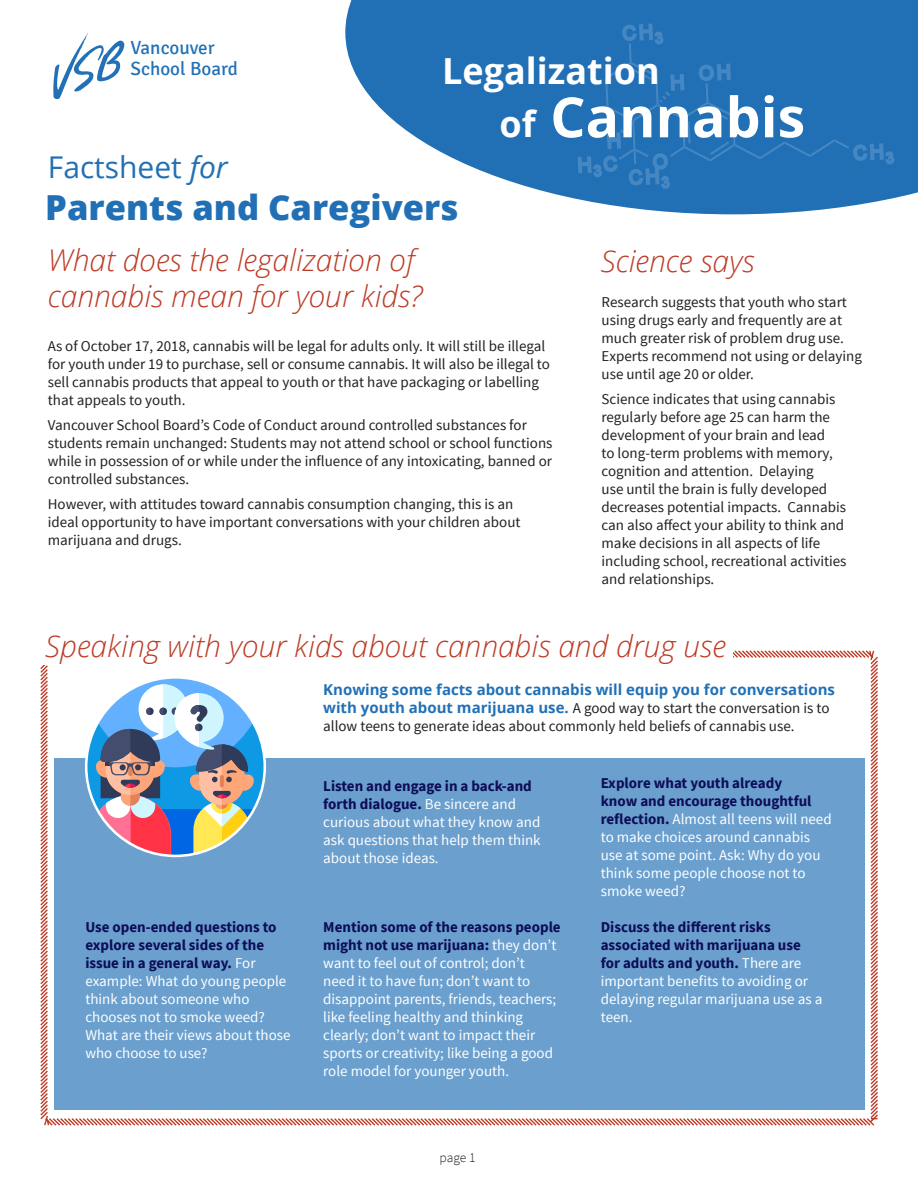
<style>
.page{position:relative;width:918px;height:1188px;background:#fff}
.page>*{position:absolute;margin:0;border:0;box-sizing:border-box;transform-origin:0 0}
.t1{font:700 55.5px "Open Sans";color:#fff}
.t2{font:700 36px "Open Sans";color:#fff}
.t3{font:800 34.5px "Open Sans";color:#2170b6}
.heading_1{font:italic 300 30px/36px "Open Sans";color:#bd3b26}
.t4{font:30px "Open Sans";color:#2170b6}
.t5{font:19.05px/21.1px "Signika";color:#2271b6}
.paragraph{font:15px/18px "Source Sans Pro";color:#231f20}
.paragraph-2{font:15px/18px "Source Sans Pro";color:#fff}
.t6{font:300 13.5px "Source Sans Pro";color:#231f20}
.s1{font-style:italic}
.s2{font-size:36px}
.s3{font-weight:700;color:#0e0d57}
.s4{font-family:"Open Sans";font-weight:700;color:#2170b6}
</style>
<div class="page">
<svg style="left:40px;top:650px;width:838px;height:476px"></svg>
<div style="left:54px;top:759px;width:811px;height:351px;background:#6a9fce"></div>
<svg style="left:345px;top:0;width:573px;height:214px;fill:#2170b5"></svg>
<svg style="left:578px;top:24px;width:316px;height:165px;background:#2371b5"></svg>
<div style="left:39px;top:634px;width:694px;height:30px;background:#fff"></div>
<svg style="left:86px;top:684px;width:179px;height:172px"></svg>
<svg style="left:53px;top:32px;width:72px;height:67px"></svg>
<p class="t5" style="left:130px;top:38px;width:109px">Vancouver<br>School Board</p>
<p class="t4" style="left:48px;top:147px;width:181px">Factsheet <span class="s1">for</span></p>
<h2 class="t2" style="left:442px;top:45px;width:219px">Legalization</h2>
<h1 class="t1" style="left:500px;top:78px;width:307px"><span class="s2">of</span> Cannabis</h1>
<p class="t3" style="left:45px;top:181px;width:415px">Parents and Caregivers</p>
<p class="heading_1" style="left:48px;top:241px;width:376px">What does the legalization of cannabis mean for your kids?</p>
<p class="paragraph" style="left:48px;top:337px;width:504px">As of October 17, 2018, cannabis will be legal for adults only. It will still be illegal for youth under 19 to purchase, sell or consume cannabis. It will also be illegal to sell cannabis products that appeal to youth or that have packaging or labelling that appeals to youth.</p>
<p class="paragraph" style="left:48px;top:416px;width:506px">Vancouver School Board’s Code of Conduct around controlled substances for students remain unchanged: Students may not attend school or school functions while in possession of or while under the influence of any intoxicating, banned or controlled substances.</p>
<p class="paragraph" style="left:48px;top:495px;width:474px">However, with attitudes toward cannabis consumption changing, this is an ideal opportunity to have important conversations with your children about marijuana and drugs.</p>
<p class="heading_1" style="left:601px;top:242px;width:155px">Science says</p>
<p class="paragraph" style="left:602px;top:293px;width:262px">Research suggests that youth who start using drugs early and frequently are at much greater risk of problem drug use.<br>Experts recommend not using or delaying use until age 20 or older.</p>
<p class="paragraph" style="left:602px;top:390px;width:247px">Science indicates that using cannabis regularly before age 25 can harm the development of your brain and lead<br>to long-term problems with memory, cognition and attention. Delaying<br>use until the brain is fully developed decreases potential impacts. Cannabis can also affect your ability to think and make decisions in all aspects of life including school, recreational activities and relationships.</p>
<p class="heading_1" style="left:45px;top:627px;width:682px">Speaking with your kids about cannabis and drug use</p>
<p class="paragraph-2" style="left:85px;top:918px;width:207px"><span class="s3">Use open-ended questions to explore several sides of the issue in a general way.</span> For example: What do young people think about someone who chooses not to smoke weed?<br>What are their views about those who choose to use?</p>
<p class="paragraph" style="left:323px;top:682px;width:513px"><span class="s4">Knowing some facts about cannabis will equip you for conversations with youth about marijuana use.</span> A good way to start the conversation is to allow teens to generate ideas about commonly held beliefs of cannabis use.</p>
<p class="paragraph-2" style="left:323px;top:777px;width:219px"><span class="s3">Listen and engage in a back-and forth dialogue.</span> Be sincere and curious about what they know and ask questions that help them think about those ideas.</p>
<p class="paragraph-2" style="left:601px;top:774px;width:232px"><span class="s3">Explore what youth already<br>know and encourage thoughtful reflection.</span> Almost all teens will need to make choices around cannabis use at some point. Ask: Why do you think some people choose not to smoke weed?</p>
<p class="paragraph-2" style="left:323px;top:918px;width:239px"><span class="s3">Mention some of the reasons people might not use marijuana:</span> they don’t want to feel out of control; don’t<br>need it to have fun; don’t want to disappoint parents, friends, teachers; like feeling healthy and thinking clearly; don’t want to impact their sports or creativity; like being a good role model for younger youth.</p>
<p class="paragraph-2" style="left:601px;top:918px;width:223px"><span class="s3">Discuss the different risks associated with marijuana use for adults and youth.</span> There are important benefits to avoiding or delaying regular marijuana use as a teen.</p>
<p class="t6" style="left:440px;top:1149px;width:37px">page 1</p>
</div>
